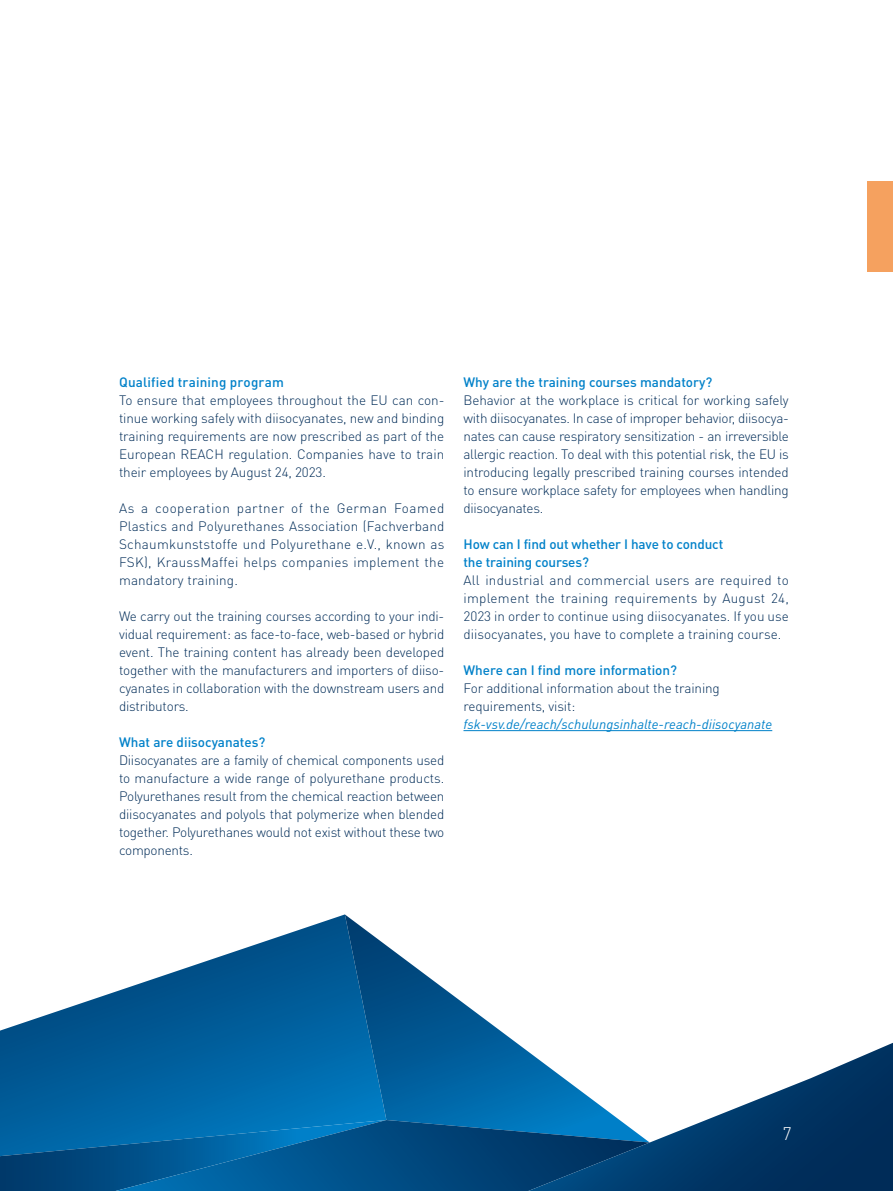
<style>
.page{position:relative;width:893px;height:1191px;background:#fff}
.page>*{position:absolute;margin:0;border:0;box-sizing:border-box;transform-origin:0 0}
.t1{font:300 18px "DIN Pro";color:#fff}
.t2{font:300 13.5px/18px "DIN Pro";letter-spacing:-.01em;color:#002c58;text-align:justify}
.t3{font:500 13.5px/18px "DIN Pro";color:#0081c9}
.t4{font:italic 13.5px "DIN Pro";color:#0081c9}
</style>
<div class="page">
<svg style="left:0;top:914px;width:345px;height:206px"></svg>
<svg style="left:345px;top:914px;width:183px;height:206px"></svg>
<svg style="left:0;top:1120px;width:528px;height:71px;background:#005691"></svg>
<svg style="left:528px;top:1042px;width:365px;height:149px"></svg>
<div style="left:867px;top:181px;width:26px;height:91px;background:#f5a15f"></div>
<hr style="left:463px;top:730px;width:309px;height:1px;background:#0081c9">
<p class="t3" style="left:119px;top:372px;width:167px">Qualified training program</p>
<p class="t2" style="left:119px;top:390px;width:327px">To ensure that employees throughout the EU can con&shy;tinue working safely with diisocyanates, new and binding training requirements are now prescribed as part of the European REACH regulation. Companies have to train their employees by August 24, 2023.</p>
<p class="t2" style="left:119px;top:498px;width:327px">As a cooperation partner of the German Foamed Plastics and Polyurethanes Association (Fachverband Schaumkunststoffe und Polyurethane e.V., known as FSK), KraussMaffei helps companies implement the mandatory training.</p>
<p class="t2" style="left:119px;top:606px;width:327px">We carry out the training courses according to your indi&shy;vidual requirement: as face-to-face, web-based or hybrid event. The training content has already been developed together with the manufacturers and importers of diiso&shy;cyanates in collaboration with the downstream users and distributors.</p>
<p class="t3" style="left:119px;top:732px;width:148px">What are diisocyanates?</p>
<p class="t2" style="left:119px;top:750px;width:327px">Diisocyanates are a family of chemical components used to manufacture a wide range of polyurethane products.<br>Polyurethanes result from the chemical reaction between diisocyanates and polyols that polymerize when blended together. Polyurethanes would not exist without these two components.</p>
<p class="t3" style="left:463px;top:372px;width:250px">Why are the training courses mandatory?</p>
<p class="t2" style="left:463px;top:390px;width:327px">Behavior at the workplace is critical for working safely with diisocyanates. In case of improper behavior, diisocya&shy;nates can cause respiratory sensitization - an irreversible allergic reaction. To deal with this potential risk, the EU is introducing legally prescribed training courses intended to ensure workplace safety for employees when handling diisocyanates.</p>
<p class="t3" style="left:463px;top:534px;width:261px">How can I find out whether I have to conduct the training courses?</p>
<p class="t2" style="left:463px;top:570px;width:327px">All industrial and commercial users are required to implement the training requirements by August 24, 2023 in order to continue using diisocyanates. If you use diisocyanates, you have to complete a training course.</p>
<p class="t3" style="left:463px;top:660px;width:215px">Where can I find more information?</p>
<p class="t2" style="left:463px;top:678px;width:258px">For additional information about the training requirements, visit:</p>
<p class="t4" style="left:463px;top:713px;width:310px">fsk-vsv.de/reach/schulungsinhalte-reach-diisocyanate</p>
<h1 class="t1" style="left:782px;top:1121px;width:11px">7</h1>
</div>
